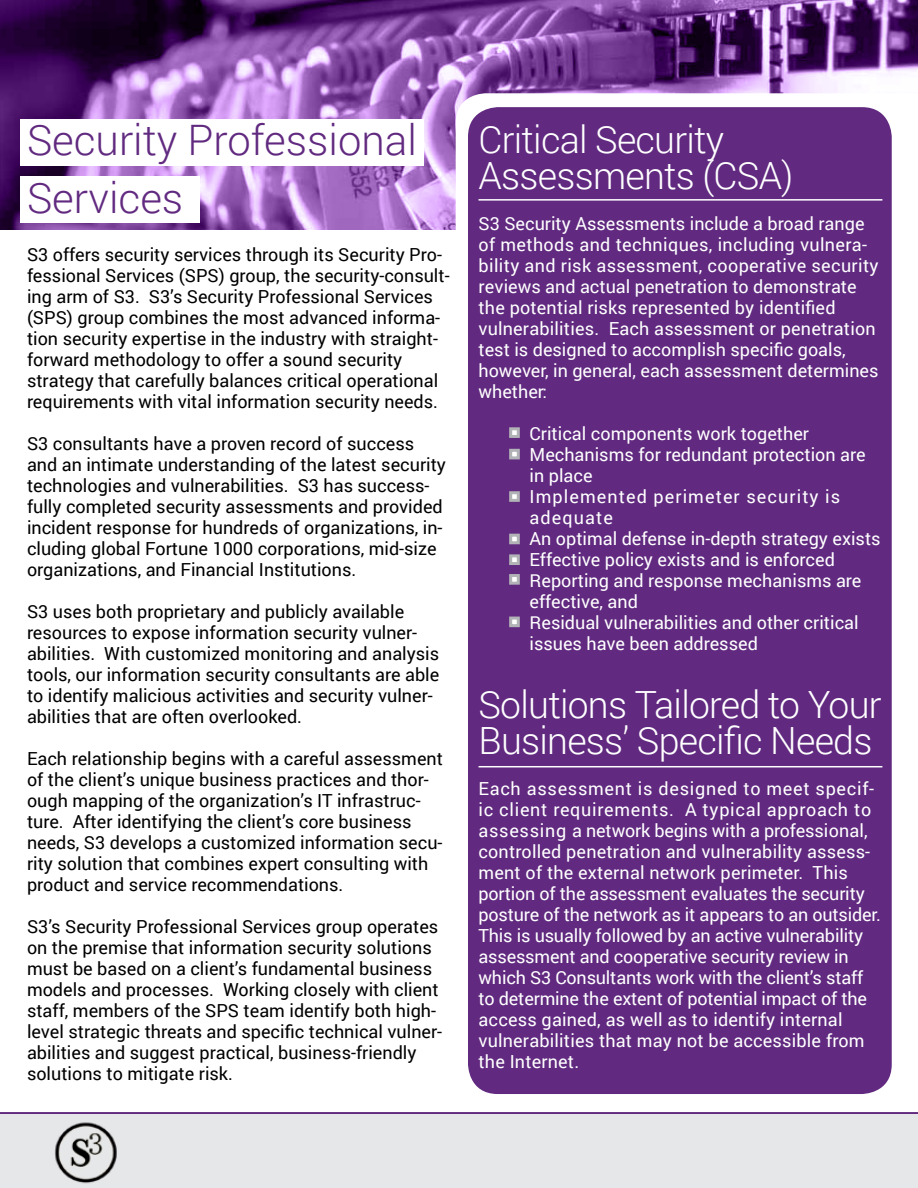
<style>
.page{position:relative;width:918px;height:1188px;background:#fff}
.page>*{position:absolute;margin:0;border:0;box-sizing:border-box;transform-origin:0 0}
.t1{font:300 42px/58.5px "Roboto";color:#612a80}
.t2{font:300 37.5px/36px "Roboto";letter-spacing:-.02em;color:#fff}
.t3{font:18px/21px "Roboto";color:#000}
.t4{font:18px/21px "Roboto";color:#fff}
</style>
<div class="page">
<div style="left:0;top:1114px;width:918px;height:74px;background:#e6e7e8"></div>
<img style="left:55px;top:1122px;width:62px;height:62px">
<img style="left:0;top:0;width:918px;height:230px">
<div style="left:20px;top:119px;width:404px;height:47px;background:#fff"></div>
<div style="left:20px;top:176px;width:180px;height:46px;background:#fff"></div>
<svg style="left:456px;top:93px;width:462px;height:137px"></svg>
<div style="left:468px;top:107px;width:424px;height:987px;background:#612a80;border-radius:30px"></div>
<div style="left:509px;top:427px;width:11px;height:11px;background:#fff;border:3px solid #b1b3b6"></div>
<svg style="left:509px;top:449px;width:11px;height:10px"></svg>
<div style="left:509px;top:491px;width:11px;height:11px;background:#fff;border:3px solid #b1b3b6"></div>
<svg style="left:509px;top:534px;width:11px;height:10px"></svg>
<div style="left:509px;top:554px;width:11px;height:11px;background:#fff;border:3px solid #b1b3b6"></div>
<svg style="left:509px;top:617px;width:11px;height:10px"></svg>
<div style="left:509px;top:574px;width:11px;height:11px;background:#fff;border:3px solid #b1b3b6"></div>
<hr style="left:479px;top:199px;width:403px;height:2px;background:#fff">
<hr style="left:479px;top:766px;width:403px;height:1px;background:#fff">
<hr style="left:0;top:1112px;width:918px;height:3px;background:#612a80">
<h1 class="t1" style="left:27px;top:109px;width:391px">Security Professional<br>Services</h1>
<p class="t3" style="left:27px;top:243px;width:424px">S3 offers security services through its Security Pro&shy;fessional Services (SPS) group, the security-consult&shy;ing arm of S3. S3’s Security Professional Services (SPS) group combines the most advanced informa&shy;tion security expertise in the industry with straight&shy;forward methodology to offer a sound security strategy that carefully balances critical operational requirements with vital information security needs.</p>
<p class="t3" style="left:27px;top:433px;width:421px">S3 consultants have a proven record of success and an intimate understanding of the latest security technologies and vulnerabilities. S3 has success&shy;fully completed security assessments and provided incident response for hundreds of organizations, in&shy;cluding global Fortune 1000 corporations, mid-size organizations, and Financial Institutions.</p>
<p class="t3" style="left:27px;top:601px;width:414px">S3 uses both proprietary and publicly available resources to expose information security vulner&shy;abilities. With customized monitoring and analysis tools, our information security consultants are able to identify malicious activities and security vulner&shy;abilities that are often overlooked.</p>
<p class="t3" style="left:27px;top:748px;width:418px">Each relationship begins with a careful assessment of the client’s unique business practices and thor&shy;ough mapping of the organization’s IT infrastruc&shy;ture. After identifying the client’s core business needs, S3 develops a customized information secu&shy;rity solution that combines expert consulting with product and service recommendations.</p>
<p class="t3" style="left:27px;top:916px;width:417px">S3’s Security Professional Services group operates on the premise that information security solutions must be based on a client’s fundamental business models and processes. Working closely with client staff, members of the SPS team identify both high&shy;level strategic threats and specific technical vulner&shy;abilities and suggest practical, business-friendly solutions to mitigate risk.</p>
<h2 class="t2" style="left:479px;top:120px;width:316px">Critical Security<br>Assessments (CSA)</h2>
<p class="t4" style="left:479px;top:213px;width:402px">S3 Security Assessments include a broad range of methods and techniques, including vulnera&shy;bility and risk assessment, cooperative security reviews and actual penetration to demonstrate the potential risks represented by identified vulnerabilities. Each assessment or penetration test is designed to accomplish specific goals, however, in general, each assessment determines whether:</p>
<p class="t4" style="left:530px;top:422px;width:353px">Critical components work together<br>Mechanisms for redundant protection are in place<br>Implemented perimeter security is adequate<br>An optimal defense in-depth strategy exists<br>Effective policy exists and is enforced<br>Reporting and response mechanisms are effective, and<br>Residual vulnerabilities and other critical issues have been addressed</p>
<h2 class="t2" style="left:479px;top:685px;width:405px">Solutions Tailored to Your<br>Business’ Specific Needs</h2>
<p class="t4" style="left:479px;top:777px;width:404px">Each assessment is designed to meet specif&shy;ic client requirements. A typical approach to assessing a network begins with a professional, controlled penetration and vulnerability assess&shy;ment of the external network perimeter. This portion of the assessment evaluates the security posture of the network as it appears to an outsider.<br>This is usually followed by an active vulnerability assessment and cooperative security review in which S3 Consultants work with the client’s staff to determine the extent of potential impact of the access gained, as well as to identify internal vulnerabilities that may not be accessible from the Internet.</p>
</div>
